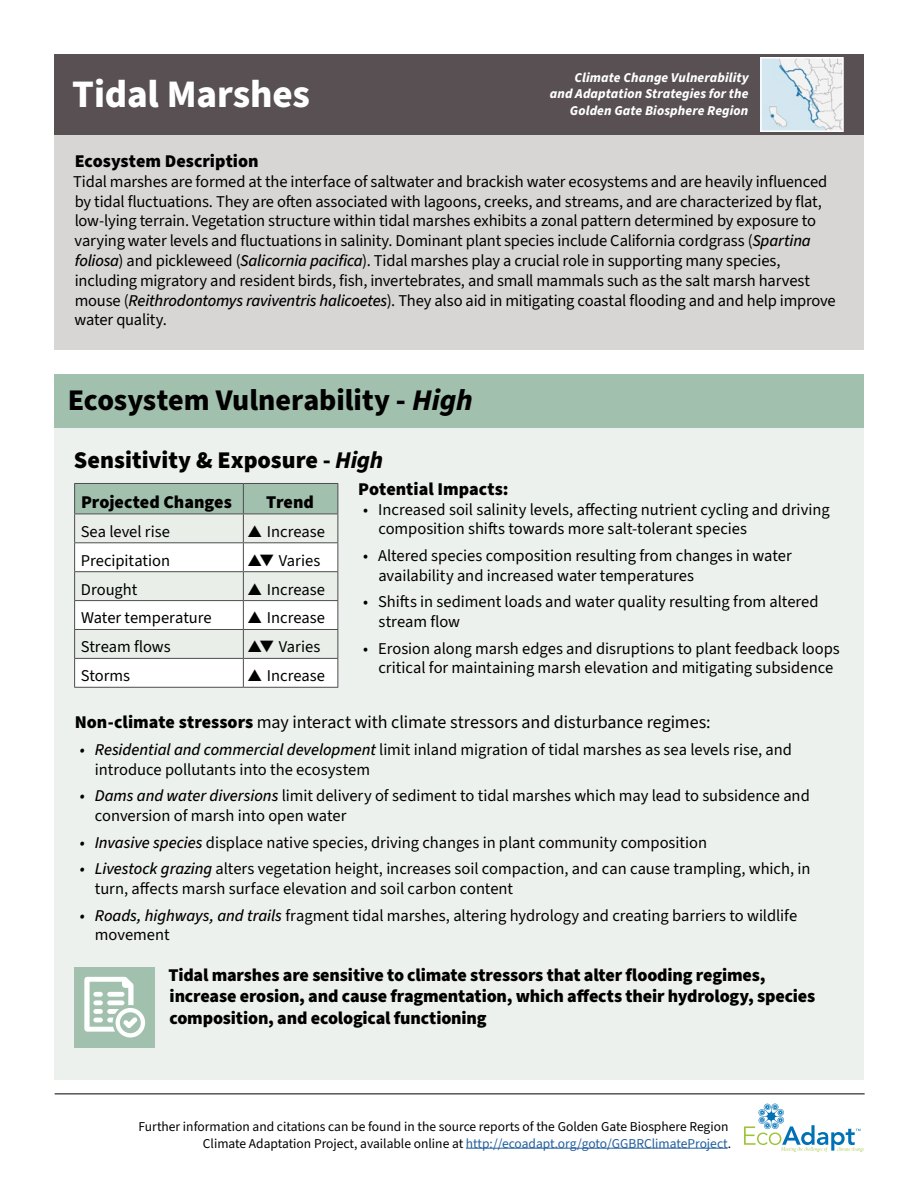
<style>
.page{position:relative;width:918px;height:1188px;background:#fff}
.page>*{position:absolute;margin:0;border:0;box-sizing:border-box;transform-origin:0 0}
.t1{font:800 39px "Source Sans 3";letter-spacing:-.005em;color:#fff}
.t2{font:800 30px "Source Sans 3";color:#000}
.t3{font:900 24px "Source Sans 3";color:#000}
.Subtitle{font:900 18px/21.6px "Source Sans 3";letter-spacing:-.01em;color:#000}
.Subtitle-2{font:18px "Source Sans 3";letter-spacing:-.005em;color:#000}
.Body_Copy{font:16.5px/19.8px "Source Sans 3";letter-spacing:-.005em;color:#000}
.table_not_bullets{font:16.5px "Source Sans 3";letter-spacing:-.005em;color:#000}
.t4{font:13.5px/16.2px "Source Sans 3";color:#000;text-align:right}
.Body_Copy-2{font:italic 800 13.5px/16.2px "Source Sans 3";letter-spacing:.01em;color:#fff;text-align:right}
.s1{font-weight:500;font-style:italic}
.s2{font-style:italic}
.s3{font-weight:800}
.s4{font-weight:800;font-style:italic}
.s5{font-weight:900}
.s6{color:#215e9e}
</style>
<div class="page">
<hr style="left:466px;top:1148px;width:262px;height:1px;background:#215e9e">
<svg style="left:744px;top:1104px;width:120px;height:48px"></svg>
<hr style="left:55px;top:1094px;width:810px;height:1px;background:#000">
<div style="left:54px;top:54px;width:810px;height:296px;background:#d8d5d5"></div>
<div style="left:54px;top:414px;width:810px;height:666px;background:#edf1ed"></div>
<div style="left:54px;top:54px;width:810px;height:81px;background:#585053"></div>
<img style="left:763px;top:60px;width:78px;height:69px">
<div style="left:760px;top:57px;width:84px;height:75px;border:2px solid #fff"></div>
<div style="left:54px;top:374px;width:810px;height:54px;background:#a1c0ad"></div>
<svg style="left:74px;top:483px;width:265px;height:204px"></svg>
<hr style="left:74px;top:687px;width:169px;height:1px;background:#4d4d4f">
<hr style="left:243px;top:687px;width:95px;height:1px;background:#4d4d4f">
<div style="left:74px;top:967px;width:81px;height:81px;background:#a1c0ad"></div>
<svg style="left:84px;top:977px;width:61px;height:61px"></svg>
<h1 class="t1" style="left:72px;top:68px;width:239px">Tidal Marshes</h1>
<p class="Body_Copy-2" style="left:550px;top:69px;width:200px">Climate Change Vulnerability and Adaptation Strategies for the</p>
<p class="Body_Copy-2" style="left:570px;top:102px;width:180px">Golden Gate Biosphere Region</p>
<p class="Subtitle" style="left:75px;top:150px;width:185px">Ecosystem Description</p>
<p class="Body_Copy" style="left:73px;top:171px;width:764px">Tidal marshes are formed at the interface of saltwater and brackish water ecosystems and are heavily influenced by tidal fluctuations. They are often associated with lagoons, creeks, and streams, and are characterized by flat, low-lying terrain. Vegetation structure within tidal marshes exhibits a zonal pattern determined by exposure to varying water levels and fluctuations in salinity. Dominant plant species include California cordgrass (<span class="s1">Spartina foliosa</span>) and pickleweed (<span class="s1">Salicornia pacifica</span>). Tidal marshes play a crucial role in supporting many species, including migratory and resident birds, fish, invertebrates, and small mammals such as the salt marsh harvest mouse (<span class="s1">Reithrodontomys raviventris halicoetes</span>). They also aid in mitigating coastal flooding and and help improve water quality.</p>
<h2 class="t2" style="left:68px;top:381px;width:406px">Ecosystem Vulnerability - <span class="s2">High</span></h2>
<h3 class="t3" style="left:74px;top:444px;width:311px">Sensitivity &amp; Exposure <span class="s3">-</span> <span class="s4">High</span></h3>
<p class="Subtitle" style="left:81px;top:491px;width:152px">Projected Changes</p>
<p class="Subtitle" style="left:266px;top:491px;width:49px">Trend</p>
<p class="table_not_bullets" style="left:81px;top:521px;width:91px">Sea level rise</p>
<p class="table_not_bullets" style="left:248px;top:521px;width:79px">▲ Increase</p>
<p class="table_not_bullets" style="left:81px;top:550px;width:91px">Precipitation</p>
<p class="table_not_bullets" style="left:248px;top:550px;width:74px">▲▼ Varies</p>
<p class="table_not_bullets" style="left:81px;top:579px;width:58px">Drought</p>
<p class="table_not_bullets" style="left:248px;top:579px;width:79px">▲ Increase</p>
<p class="table_not_bullets" style="left:81px;top:608px;width:132px">Water temperature</p>
<p class="table_not_bullets" style="left:248px;top:608px;width:79px">▲ Increase</p>
<p class="table_not_bullets" style="left:81px;top:637px;width:91px">Stream flows</p>
<p class="table_not_bullets" style="left:248px;top:637px;width:74px">▲▼ Varies</p>
<p class="table_not_bullets" style="left:81px;top:665px;width:51px">Storms</p>
<p class="table_not_bullets" style="left:248px;top:665px;width:79px">▲ Increase</p>
<p class="Subtitle" style="left:358px;top:478px;width:152px">Potential Impacts:</p>
<p class="Body_Copy" style="left:378px;top:499px;width:453px;text-indent:-15px">• Increased soil salinity levels, affecting nutrient cycling and driving composition shifts towards more salt-tolerant species</p>
<p class="Body_Copy" style="left:378px;top:546px;width:415px;text-indent:-15px">• Altered species composition resulting from changes in water availability and increased water temperatures</p>
<p class="Body_Copy" style="left:379px;top:592px;width:442px;text-indent:-15px">• Shifts in sediment loads and water quality resulting from altered stream flow</p>
<p class="Body_Copy" style="left:363px;top:638px;width:478px;text-align:center">• Erosion along marsh edges and disruptions to plant feedback loops critical for maintaining marsh elevation and mitigating subsidence</p>
<p class="Subtitle-2" style="left:75px;top:711px;width:638px"><span class="s5">Non-climate stressors</span> may interact with climate stressors and disturbance regimes:</p>
<p class="Body_Copy" style="left:95px;top:740px;width:699px;text-indent:-15px"><span class="s1">• Residential and commercial development</span> limit inland migration of tidal marshes as sea levels rise, and introduce pollutants into the ecosystem</p>
<p class="Body_Copy" style="left:95px;top:786px;width:716px;text-indent:-15px"><span class="s1">• Dams and water diversions</span> limit delivery of sediment to tidal marshes which may lead to subsidence and conversion of marsh into open water</p>
<p class="Body_Copy" style="left:80px;top:832px;width:629px"><span class="s1">• Invasive species</span> displace native species, driving changes in plant community composition</p>
<p class="Body_Copy" style="left:95px;top:859px;width:717px;text-indent:-15px"><span class="s1">• Livestock grazing</span> alters vegetation height, increases soil compaction, and can cause trampling, which, in turn, affects marsh surface elevation and soil carbon content</p>
<p class="Body_Copy" style="left:95px;top:905px;width:704px;text-indent:-15px"><span class="s1">• Roads, highways, and trails</span> fragment tidal marshes, altering hydrology and creating barriers to wildlife movement</p>
<p class="Subtitle" style="left:168px;top:964px;width:648px">Tidal marshes are sensitive to climate stressors that alter flooding regimes, increase erosion, and cause fragmentation, which affects their hydrology, species composition, and ecological functioning</p>
<p class="t4" style="left:139px;top:1119px;width:594px">Further information and citations can be found in the source reports of the Golden Gate Biosphere Region<br>Climate Adaptation Project, available online at <span class="s6">http://ecoadapt.org/goto/GGBRClimateProject</span>.</p>
</div>
